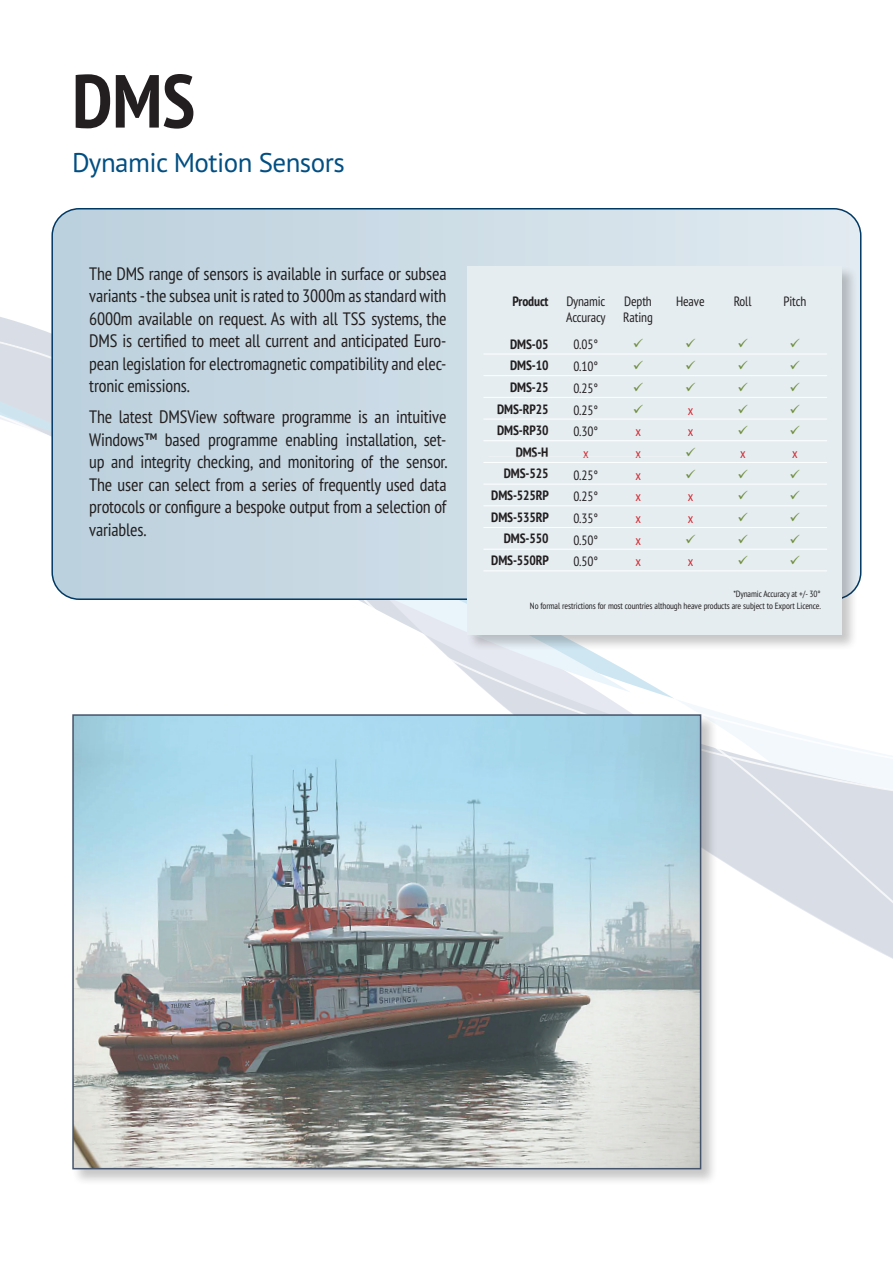
<style>
.page{position:relative;width:893px;height:1263px;background:#fff}
.page>*{position:absolute;margin:0;border:0;box-sizing:border-box;transform-origin:0 0}
.t1{font:700 condensed 75px "PT Sans Pro";color:#231f20}
.front_product_subhea{font:27px "PT Sans Pro";letter-spacing:-.02em;color:#004e82}
.body_text{font:condensed 18px/22.5px "PT Sans Pro";letter-spacing:-.01em;color:#231f20;text-align:justify}
.tech_specs_body{font:condensed 13.5px "PT Sans Pro";letter-spacing:-.01em;color:#231f20}
.tech_specs_section{font:700 condensed 13.5px "PT Sans Pro";letter-spacing:-.01em;color:#231f20}
.t2{font:condensed 13.5px "PT Sans Pro";color:#d3262d}
.notes{font:condensed 9px "PT Sans Pro";letter-spacing:-.01em;color:#231f20}
</style>
<div class="page">
<svg style="left:403px;top:600px;width:64px;height:36px;background:#e8eff6"></svg>
<svg style="left:426px;top:636px;width:237px;height:77px"></svg>
<svg style="left:631px;top:692px;width:262px;height:267px"></svg>
<svg style="left:0;top:319px;width:403px;height:304px"></svg>
<svg style="left:0;top:323px;width:51px;height:142px"></svg>
<svg style="left:52px;top:209px;width:809px;height:390px;background:#c5d7e2"></svg>
<div style="left:467px;top:266px;width:391px;height:385px;background:#231f20;opacity:.25"></div>
<div style="left:468px;top:266px;width:374px;height:369px;background:#e5edf1"></div>
<hr style="left:488px;top:456px;width:200px;height:1px;background:#fff">
<hr style="left:483px;top:354px;width:344px;height:1px;background:#fff">
<hr style="left:483px;top:375px;width:344px;height:1px;background:#fff">
<hr style="left:483px;top:397px;width:344px;height:1px;background:#fff">
<hr style="left:483px;top:419px;width:344px;height:1px;background:#fff">
<hr style="left:483px;top:440px;width:344px;height:1px;background:#fff">
<hr style="left:483px;top:462px;width:344px;height:1px;background:#fff">
<hr style="left:483px;top:484px;width:344px;height:1px;background:#fff">
<hr style="left:483px;top:505px;width:344px;height:1px;background:#fff">
<hr style="left:483px;top:527px;width:344px;height:1px;background:#fff">
<hr style="left:483px;top:549px;width:344px;height:1px;background:#fff">
<hr style="left:483px;top:570px;width:344px;height:1px;background:#fff">
<div style="left:71px;top:713px;width:646px;height:472px;background:#231f20;opacity:.25"></div>
<img style="left:75px;top:717px;width:623px;height:449px">
<div style="left:72px;top:714px;width:629px;height:455px;border:2px solid #45546b"></div>
<p class="t1" style="left:72px;top:52px;width:124px">DMS</p>
<p class="front_product_subhea" style="left:72px;top:145px;width:274px">Dynamic Motion Sensors</p>
<p class="body_text" style="left:89px;top:262px;width:359px">The DMS range of sensors is available in surface or subsea variants - the subsea unit is rated to 3000m as standard with 6000m available on request. As with all TSS systems, the DMS is certified to meet all current and anticipated Euro&shy;pean legislation for electromagnetic compatibility and elec&shy;tronic emissions.</p>
<p class="body_text" style="left:89px;top:405px;width:360px">The latest DMSView software programme is an intuitive Windows™ based programme enabling installation, set&shy;up and integrity checking, and monitoring of the sensor.<br>The user can select from a series of frequently used data protocols or configure a bespoke output from a selection of variables.</p>
<p class="tech_specs_section" style="left:513px;top:292px;width:37px">Product</p>
<p class="tech_specs_section" style="left:510px;top:335px;width:40px">DMS-05</p>
<p class="tech_specs_section" style="left:510px;top:357px;width:40px">DMS-10</p>
<p class="tech_specs_section" style="left:510px;top:378px;width:40px">DMS-25</p>
<p class="tech_specs_section" style="left:497px;top:400px;width:53px">DMS-RP25</p>
<p class="tech_specs_section" style="left:497px;top:421px;width:53px">DMS-RP30</p>
<p class="tech_specs_section" style="left:516px;top:443px;width:34px">DMS-H</p>
<p class="tech_specs_section" style="left:504px;top:465px;width:46px">DMS-525</p>
<p class="tech_specs_section" style="left:491px;top:486px;width:59px">DMS-525RP</p>
<p class="tech_specs_section" style="left:491px;top:508px;width:59px">DMS-535RP</p>
<p class="tech_specs_section" style="left:504px;top:529px;width:46px">DMS-550</p>
<p class="tech_specs_section" style="left:491px;top:551px;width:59px">DMS-550RP</p>
<p class="tech_specs_body" style="left:566px;top:292px;width:41px">Dynamic</p>
<p class="tech_specs_body" style="left:566px;top:308px;width:41px">Accuracy</p>
<p class="tech_specs_body" style="left:573px;top:336px;width:26px">0.05°</p>
<p class="tech_specs_body" style="left:573px;top:358px;width:26px">0.10°</p>
<p class="tech_specs_body" style="left:573px;top:379px;width:26px">0.25°</p>
<p class="tech_specs_body" style="left:573px;top:401px;width:26px">0.25°</p>
<p class="tech_specs_body" style="left:573px;top:423px;width:26px">0.30°</p>
<p class="t2" style="left:583px;top:444px;width:7px">x</p>
<p class="tech_specs_body" style="left:573px;top:466px;width:26px">0.25°</p>
<p class="tech_specs_body" style="left:573px;top:488px;width:26px">0.25°</p>
<p class="tech_specs_body" style="left:573px;top:509px;width:26px">0.35°</p>
<p class="tech_specs_body" style="left:573px;top:531px;width:26px">0.50°</p>
<p class="tech_specs_body" style="left:573px;top:553px;width:26px">0.50°</p>
<p class="tech_specs_body" style="left:624px;top:292px;width:29px">Depth</p>
<p class="tech_specs_body" style="left:623px;top:308px;width:31px">Rating</p>
<p class="t2" style="left:635px;top:423px;width:7px">x</p>
<p class="t2" style="left:635px;top:444px;width:7px">x</p>
<p class="t2" style="left:635px;top:466px;width:7px">x</p>
<p class="t2" style="left:635px;top:488px;width:7px">x</p>
<p class="t2" style="left:635px;top:509px;width:7px">x</p>
<p class="t2" style="left:635px;top:531px;width:7px">x</p>
<p class="t2" style="left:635px;top:553px;width:7px">x</p>
<p class="tech_specs_body" style="left:676px;top:292px;width:30px">Heave</p>
<p class="t2" style="left:688px;top:401px;width:7px">x</p>
<p class="t2" style="left:688px;top:423px;width:7px">x</p>
<p class="t2" style="left:688px;top:488px;width:7px">x</p>
<p class="t2" style="left:688px;top:509px;width:7px">x</p>
<p class="t2" style="left:688px;top:553px;width:7px">x</p>
<p class="tech_specs_body" style="left:734px;top:292px;width:19px">Roll</p>
<p class="t2" style="left:740px;top:444px;width:7px">x</p>
<p class="tech_specs_body" style="left:783px;top:292px;width:24px">Pitch</p>
<p class="t2" style="left:792px;top:444px;width:7px">x</p>
<p class="notes" style="left:733px;top:587px;width:89px">*Dynamic Accuracy at +/- 30°</p>
<p class="notes" style="left:530px;top:599px;width:293px">No formal restrictions for most countries although heave products are subject to Export Licence.</p>
</div>
